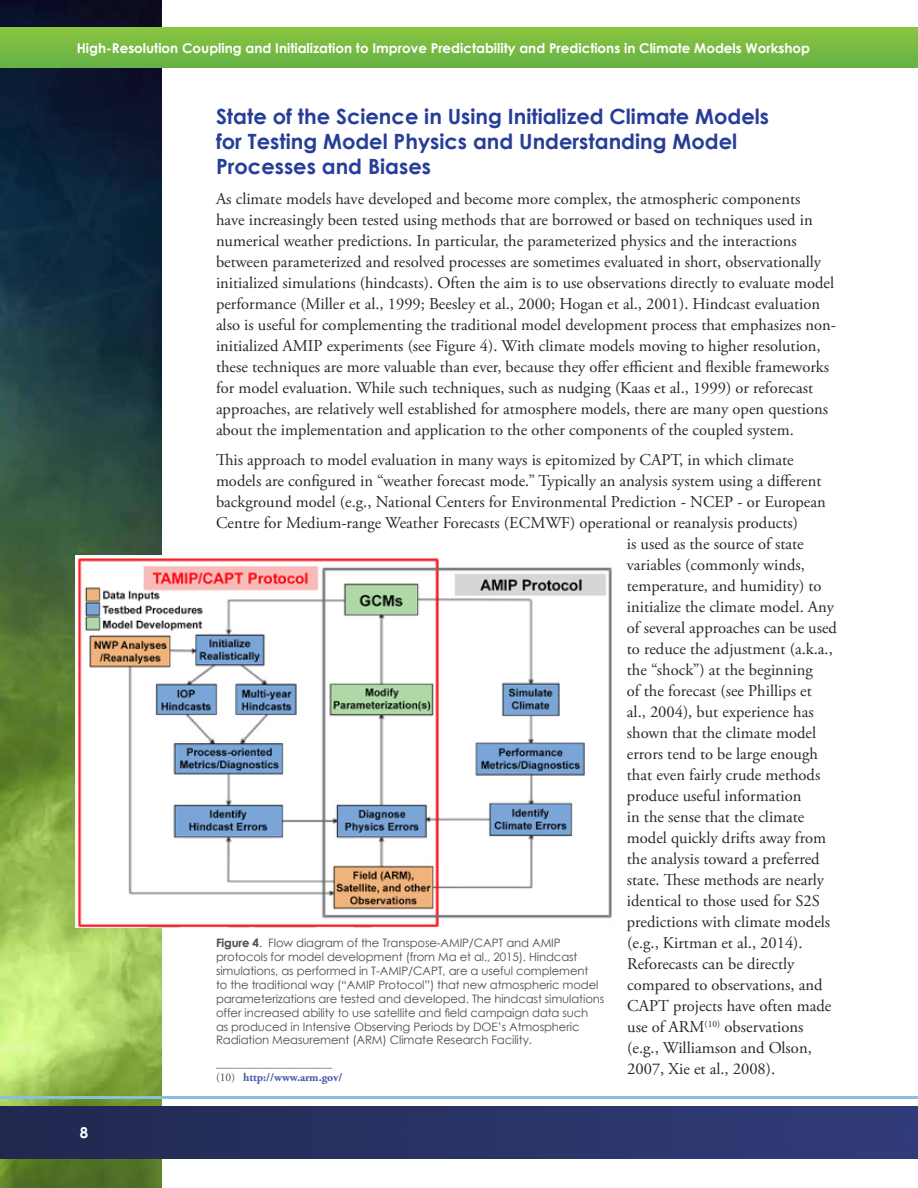
<style>
.page{position:relative;width:918px;height:1188px;background:#fff}
.page>*{position:absolute;margin:0;border:0;box-sizing:border-box;transform-origin:0 0}
.t1{font:700 21px/25.2px "Century Gothic";color:#263e98}
.t2{font:16.5px/21px "Adobe Garamond Pro";color:#292829}
.t3{font:700 15px "Century Gothic";color:#fff}
.t4{font:700 13.5px "Century Gothic";color:#fff}
.t5{font:11.7px/14px "Century Gothic";letter-spacing:-.01em;color:#4d4d4f}
.t6{font:11.7px/14px "Adobe Garamond Pro";color:#4d4d4f}
.s1{font-weight:700}
.s2{font-weight:700;color:#475ba8}
</style>
<div class="page">
<img style="left:0;top:0;width:162px;height:1188px">
<div style="left:0;top:1106px;width:918px;height:53px;background:linear-gradient(to right,#212950,#323c7a)"></div>
<div style="left:0;top:28px;width:918px;height:40px;background:linear-gradient(to bottom,#8bc440,#65b246)"></div>
<hr style="left:0;top:1097px;width:918px;height:2px;background:#8bbddc">
<img style="left:76px;top:556px;width:536px;height:372px">
<p class="t4" style="left:77px;top:38px;width:735px">High-Resolution Coupling and Initialization to Improve Predictability and Predictions in Climate Models Workshop</p>
<p class="t3" style="left:80px;top:1121px;width:10px">8</p>
<p class="t1" style="left:216px;top:103px;width:555px">State of the Science in Using Initialized Climate Models for Testing Model Physics and Understanding Model<br>Processes and Biases</p>
<p class="t2" style="left:216px;top:189px;width:622px">As climate models have developed and become more complex, the atmospheric components<br>have increasingly been tested using methods that are borrowed or based on techniques used in numerical weather predictions. In particular, the parameterized physics and the interactions between parameterized and resolved processes are sometimes evaluated in short, observationally initialized simulations (hindcasts). Often the aim is to use observations directly to evaluate model performance (Miller et al., 1999; Beesley et al., 2000; Hogan et al., 2001). Hindcast evaluation also is useful for complementing the traditional model development process that emphasizes non&shy;initialized AMIP experiments (see Figure 4). With climate models moving to higher resolution, these techniques are more valuable than ever, because they offer efficient and flexible frameworks for model evaluation. While such techniques, such as nudging (Kaas et al., 1999) or reforecast approaches, are relatively well established for atmosphere models, there are many open questions about the implementation and application to the other components of the coupled system.</p>
<p class="t2" style="left:216px;top:450px;width:579px">This approach to model evaluation in many ways is epitomized by CAPT, in which climate</p>
<p class="t2" style="left:216px;top:471px;width:607px">models are configured in “weather forecast mode.” Typically an analysis system using a different</p>
<p class="t2" style="left:216px;top:492px;width:611px">background model (e.g., National Centers for Environmental Prediction - NCEP - or European</p>
<p class="t2" style="left:216px;top:513px;width:584px">Centre for Medium-range Weather Forecasts (ECMWF) operational or reanalysis products)</p>
<p class="t2" style="left:627px;top:534px;width:178px">is used as the source of state</p>
<p class="t2" style="left:627px;top:555px;width:180px">variables (commonly winds,</p>
<p class="t2" style="left:627px;top:576px;width:196px">temperature, and humidity) to</p>
<p class="t2" style="left:627px;top:597px;width:209px">initialize the climate model. Any</p>
<p class="t2" style="left:627px;top:618px;width:212px">of several approaches can be used</p>
<p class="t2" style="left:627px;top:639px;width:207px">to reduce the adjustment (a.k.a.,</p>
<p class="t2" style="left:627px;top:660px;width:187px">the “shock”) at the beginning</p>
<p class="t2" style="left:627px;top:681px;width:186px">of the forecast (see Phillips et</p>
<p class="t2" style="left:627px;top:702px;width:188px">al., 2004), but experience has</p>
<p class="t2" style="left:627px;top:723px;width:191px">shown that the climate model</p>
<p class="t2" style="left:627px;top:744px;width:193px">errors tend to be large enough</p>
<p class="t2" style="left:627px;top:765px;width:195px">that even fairly crude methods</p>
<p class="t2" style="left:627px;top:786px;width:176px">produce useful information</p>
<p class="t2" style="left:627px;top:807px;width:179px">in the sense that the climate</p>
<p class="t2" style="left:627px;top:828px;width:201px">model quickly drifts away from</p>
<p class="t2" style="left:627px;top:849px;width:194px">the analysis toward a preferred</p>
<p class="t2" style="left:627px;top:870px;width:199px">state. These methods are nearly</p>
<p class="t2" style="left:627px;top:891px;width:195px">identical to those used for S2S</p>
<p class="t2" style="left:627px;top:912px;width:205px">predictions with climate models</p>
<p class="t2" style="left:627px;top:933px;width:177px">(e.g., Kirtman et al., 2014).</p>
<p class="t2" style="left:627px;top:954px;width:169px">Reforecasts can be directly</p>
<p class="t2" style="left:627px;top:975px;width:197px">compared to observations, and</p>
<p class="t2" style="left:627px;top:996px;width:206px">CAPT projects have often made</p>
<p class="t2" style="left:627px;top:1017px;width:178px">use of ARM<sup>(10)</sup> observations</p>
<p class="t2" style="left:627px;top:1038px;width:186px">(e.g., Williamson and Olson,</p>
<p class="t2" style="left:627px;top:1059px;width:150px">2007, Xie et al., 2008).</p>
<p class="t5" style="left:216px;top:935px;width:390px"><span class="s1">Figure 4</span>. Flow diagram of the Transpose-AMIP/CAPT and AMIP protocols for model development (from Ma et al., 2015). Hindcast simulations, as performed in T-AMIP/CAPT, are a useful complement<br>to the traditional way (“AMIP Protocol”) that new atmospheric model parameterizations are tested and developed. The hindcast simulations offer increased ability to use satellite and field campaign data such<br>as produced in Intensive Observing Periods by DOE’s Atmospheric Radiation Measurement (ARM) Climate Research Facility.</p>
<p class="t6" style="left:216px;top:1057px;width:128px">____________________ (10) <span class="s2">http://www.arm.gov/</span></p>
</div>
